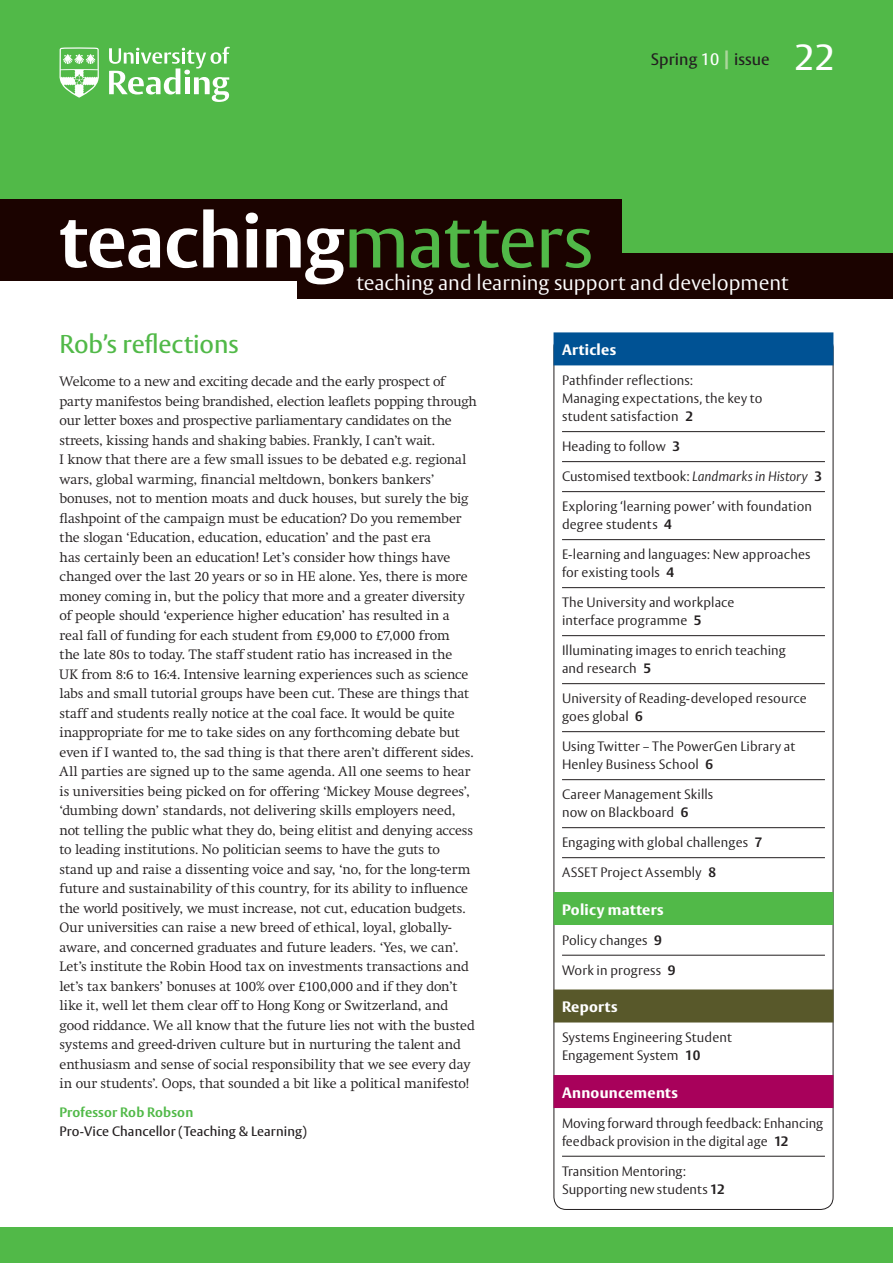
<style>
.page{position:relative;width:893px;height:1263px;background:#fff}
.page>*{position:absolute;margin:0;border:0;box-sizing:border-box;transform-origin:0 0}
.t1{font:700 75px "Rdg Vesta";letter-spacing:-.01em;color:#fff}
.t2{font:36px "Rdg Vesta 3";color:#fff}
.t3{font:25.5px "Rdg Vesta 3";letter-spacing:-.005em;color:#51b948}
.t4{font:21px "Rdg Vesta";color:#fff}
.t5{font:16.5px "Rdg Vesta 3";letter-spacing:.005em;color:#231f20}
.Contents_-_Policy{font:700 15px "Rdg Vesta 2";letter-spacing:.015em;color:#fff}
.Contents_-_Announcem{font:700 15px "Rdg Vesta 2";letter-spacing:.02em;color:#fff}
.Contents_-_Articles{font:700 15px "Rdg Vesta 2";letter-spacing:.02em;color:#fff}
.Contents_-_Reports{font:700 15px "Rdg Vesta 2";letter-spacing:.02em;color:#fff}
.text{font:13.5px/19.5px "Rdg Swift";letter-spacing:-.005em;color:#231f20}
.Contents_item_rule{font:13.5px/18px "Rdg Vesta";letter-spacing:.01em;color:#231f20}
.Contents_item__last{font:13.5px/18px "Rdg Vesta";letter-spacing:.005em;color:#231f20}
.text-2{font:13.5px/19.5px "Rdg Vesta 3";letter-spacing:.005em;color:#231f20}
.s1{color:#fff}
.s2{font-weight:700;font-size:18.75px;color:#abd69b}
.s3{font-family:"Rdg Vesta 2";font-weight:400;color:#51b948}
.s4{font-family:"Rdg Vesta";font-weight:700;color:#51b948}
.s5{font-weight:700}
.s6{font-style:italic}
</style>
<div class="page">
<div style="left:554px;top:332px;width:279px;height:33px;background:#005294"></div>
<hr style="left:562px;top:431px;width:263px;height:1px;background:#231f20">
<hr style="left:562px;top:461px;width:263px;height:1px;background:#231f20">
<hr style="left:562px;top:491px;width:263px;height:1px;background:#231f20">
<hr style="left:562px;top:539px;width:263px;height:1px;background:#231f20">
<hr style="left:562px;top:587px;width:263px;height:1px;background:#231f20">
<hr style="left:562px;top:635px;width:263px;height:1px;background:#231f20">
<hr style="left:562px;top:683px;width:263px;height:1px;background:#231f20">
<hr style="left:562px;top:731px;width:263px;height:1px;background:#231f20">
<hr style="left:562px;top:779px;width:263px;height:1px;background:#231f20">
<hr style="left:562px;top:827px;width:263px;height:1px;background:#231f20">
<hr style="left:562px;top:857px;width:263px;height:1px;background:#231f20">
<div style="left:554px;top:892px;width:279px;height:33px;background:#51b948"></div>
<hr style="left:562px;top:955px;width:263px;height:1px;background:#231f20">
<div style="left:554px;top:989px;width:279px;height:33px;background:#58582a"></div>
<div style="left:554px;top:1075px;width:279px;height:33px;background:#a8015b"></div>
<hr style="left:562px;top:1156px;width:263px;height:1px;background:#231f20">
<div style="left:0;top:0;width:893px;height:274px;background:#51b948"></div>
<div style="left:297px;top:253px;width:596px;height:46px;background:#1b0300"></div>
<div style="left:0;top:200px;width:621px;height:81px;background:#1b0300"></div>
<div style="left:0;top:1227px;width:893px;height:36px;background:#51b948"></div>
<svg style="left:109px;top:47px;width:121px;height:55px"></svg>
<svg style="left:60px;top:47px;width:39px;height:51px"></svg>
<p class="t5" style="left:651px;top:49px;width:120px">Spring <span class="s1">10</span> <span class="s2">|</span> issue</p>
<p class="t2" style="left:794px;top:36px;width:42px">22</p>
<p class="t1" style="left:60px;top:194px;width:535px">teaching<span class="s3">matters</span></p>
<p class="t4" style="left:356px;top:270px;width:434px">teaching and learning support and development</p>
<p class="t3" style="left:60px;top:329px;width:181px">Rob’s reflections</p>
<p class="text" style="left:60px;top:372px;width:419px">Welcome to a new and exciting decade and the early prospect of party manifestos being brandished, election leaflets popping through our letter boxes and prospective parliamentary candidates on the streets, kissing hands and shaking babies. Frankly, I can’t wait.<br>I know that there are a few small issues to be debated e.g. regional wars, global warming, financial meltdown, bonkers bankers’ bonuses, not to mention moats and duck houses, but surely the big flashpoint of the campaign must be education? Do you remember the slogan ‘Education, education, education’ and the past era<br>has certainly been an education! Let’s consider how things have changed over the last 20 years or so in HE alone. Yes, there is more money coming in, but the policy that more and a greater diversity of people should ‘experience higher education’ has resulted in a<br>real fall of funding for each student from £9,000 to £7,000 from<br>the late 80s to today. The staff student ratio has increased in the<br>UK from 8:6 to 16:4. Intensive learning experiences such as science labs and small tutorial groups have been cut. These are things that staff and students really notice at the coal face. It would be quite inappropriate for me to take sides on any forthcoming debate but even if I wanted to, the sad thing is that there aren’t different sides.<br>All parties are signed up to the same agenda. All one seems to hear is universities being picked on for offering ‘Mickey Mouse degrees’, ‘dumbing down’ standards, not delivering skills employers need, not telling the public what they do, being elitist and denying access to leading institutions. No politician seems to have the guts to stand up and raise a dissenting voice and say, ‘no, for the long-term future and sustainability of this country, for its ability to influence the world positively, we must increase, not cut, education budgets.<br>Our universities can raise a new breed of ethical, loyal, globally&shy;aware, and concerned graduates and future leaders. ‘Yes, we can’.<br>Let’s institute the Robin Hood tax on investments transactions and let’s tax bankers’ bonuses at 100% over £100,000 and if they don’t like it, well let them clear off to Hong Kong or Switzerland, and good riddance. We all know that the future lies not with the busted systems and greed-driven culture but in nurturing the talent and enthusiasm and sense of social responsibility that we see every day in our students’. Oops, that sounded a bit like a political manifesto!</p>
<p class="text-2" style="left:60px;top:1103px;width:249px"><span class="s4">Professor Rob Robson<br></span>Pro-Vice Chancellor (Teaching &amp; Learning)</p>
<p class="Contents_-_Articles" style="left:562px;top:341px;width:55px">Articles</p>
<p class="Contents_item_rule" style="left:562px;top:372px;width:202px">Pathfinder reflections:<br>Managing expectations, the key to student satisfaction <span class="s5">2</span></p>
<p class="Contents_item_rule" style="left:562px;top:438px;width:120px">Heading to follow <span class="s5">3</span></p>
<p class="Contents_item_rule" style="left:562px;top:468px;width:261px">Customised textbook: <span class="s6">Landmarks in History</span> <span class="s5">3</span></p>
<p class="Contents_item_rule" style="left:562px;top:498px;width:252px">Exploring ‘learning power’ with foundation degree students <span class="s5">4</span></p>
<p class="Contents_item_rule" style="left:562px;top:546px;width:250px">E-learning and languages: New approaches for existing tools <span class="s5">4</span></p>
<p class="Contents_item_rule" style="left:562px;top:594px;width:174px">The University and workplace interface programme <span class="s5">5</span></p>
<p class="Contents_item_rule" style="left:562px;top:642px;width:225px">Illuminating images to enrich teaching and research <span class="s5">5</span></p>
<p class="Contents_item_rule" style="left:562px;top:690px;width:246px">University of Reading-developed resource goes global <span class="s5">6</span></p>
<p class="Contents_item_rule" style="left:562px;top:738px;width:235px">Using Twitter – The PowerGen Library at<br>Henley Business School <span class="s5">6</span></p>
<p class="Contents_item_rule" style="left:562px;top:786px;width:153px">Career Management Skills now on Blackboard <span class="s5">6</span></p>
<p class="Contents_item_rule" style="left:562px;top:834px;width:202px">Engaging with global challenges <span class="s5">7</span></p>
<p class="Contents_item__last" style="left:562px;top:864px;width:156px">ASSET Project Assembly <span class="s5">8</span></p>
<p class="Contents_-_Policy" style="left:562px;top:900px;width:103px">Policy matters</p>
<p class="Contents_item_rule" style="left:562px;top:931px;width:101px">Policy changes <span class="s5">9</span></p>
<p class="Contents_item__last" style="left:562px;top:961px;width:115px">Work in progress <span class="s5">9</span></p>
<p class="Contents_-_Reports" style="left:562px;top:998px;width:57px">Reports</p>
<p class="Contents_item__last" style="left:562px;top:1029px;width:171px">Systems Engineering Student</p>
<p class="Contents_item_rule" style="left:562px;top:1047px;width:140px">Engagement System <span class="s5">10</span></p>
<p class="Contents_-_Announcem" style="left:562px;top:1083px;width:117px">Announcements</p>
<p class="Contents_item_rule" style="left:562px;top:1114px;width:263px">Moving forward through feedback: Enhancing feedback provision in the digital age <span class="s5">12</span></p>
<p class="Contents_item__last" style="left:562px;top:1162px;width:164px">Transition Mentoring:<br>Supporting new students <span class="s5">12</span></p>
</div>
